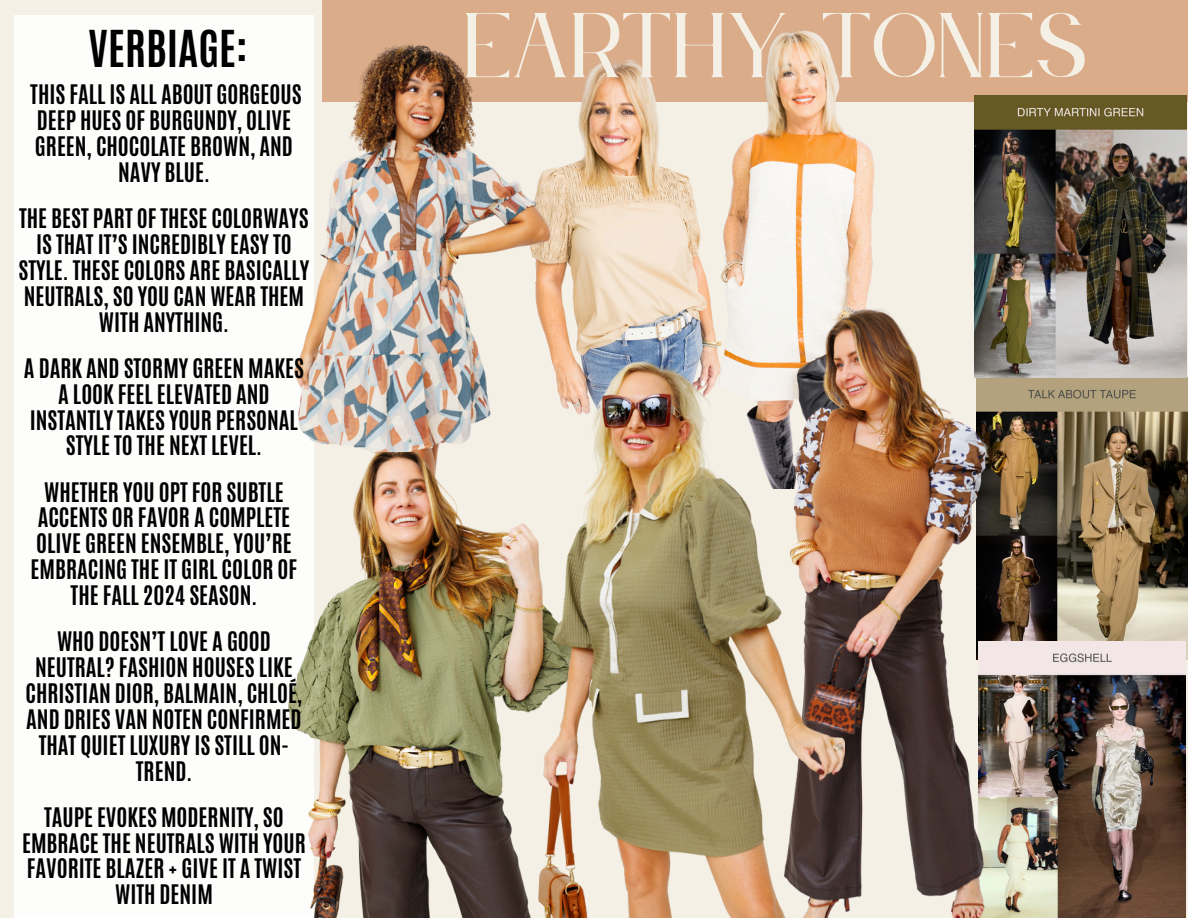
<style>
.page{position:relative;width:1188px;height:918px;background:#fff}
.page>*{position:absolute;margin:0;border:0;box-sizing:border-box;transform-origin:0 0}
.t1{font:80.55px "Le Jour Serif";color:#f5f0e6}
.t2{font:700 42.45px "Antonio";color:#000}
.t3{font:700 22.5px/25.8px "Antonio";color:#000;text-align:center}
</style>
<div class="page">
<div style="left:323px;top:0;width:865px;height:102px;background:#daac89"></div>
<img style="left:576px;top:59px;width:71px;height:286px">
<img style="left:1063px;top:377px;width:125px;height:283px">
<img style="left:982px;top:96px;width:204px;height:281px">
<img style="left:1063px;top:641px;width:122px;height:277px">
<img style="left:647px;top:30px;width:335px;height:315px">
<img style="left:272px;top:0;width:304px;height:453px">
<img style="left:288px;top:453px;width:189px;height:464px">
<img style="left:661px;top:270px;width:402px;height:648px">
<img style="left:477px;top:345px;width:368px;height:573px">
<h2 class="t2" style="left:88px;top:19px;width:161px">VERBIAGE:</h2>
<p class="t3" style="left:30px;top:82px;width:273px">THIS FALL IS ALL ABOUT GORGEOUS<br>DEEP HUES OF BURGUNDY, OLIVE<br>GREEN, CHOCOLATE BROWN, AND<br>NAVY BLUE.</p>
<p class="t3" style="left:18px;top:206px;width:292px">THE BEST PART OF THESE COLORWAYS<br>IS THAT IT’S INCREDIBLY EASY TO<br>STYLE. THESE COLORS ARE BASICALLY<br>NEUTRALS, SO YOU CAN WEAR THEM<br>WITH ANYTHING.</p>
<p class="t3" style="left:24px;top:355px;width:281px">A DARK AND STORMY GREEN MAKES<br>A LOOK FEEL ELEVATED AND<br>INSTANTLY TAKES YOUR PERSONAL<br>STYLE TO THE NEXT LEVEL.</p>
<p class="t3" style="left:31px;top:479px;width:268px">WHETHER YOU OPT FOR SUBTLE<br>ACCENTS OR FAVOR A COMPLETE<br>OLIVE GREEN ENSEMBLE, YOU’RE<br>EMBRACING THE IT GIRL COLOR OF<br>THE FALL 2024 SEASON.</p>
<p class="t3" style="left:26px;top:629px;width:278px">WHO DOESN’T LOVE A GOOD<br>NEUTRAL? FASHION HOUSES LIKE<br>CHRISTIAN DIOR, BALMAIN, CHLOÉ,<br>AND DRIES VAN NOTEN CONFIRMED<br>THAT QUIET LUXURY IS STILL ON-<br>TREND.</p>
<p class="t3" style="left:22px;top:804px;width:285px">TAUPE EVOKES MODERNITY, SO<br>EMBRACE THE NEUTRALS WITH YOUR<br>FAVORITE BLAZER + GIVE IT A TWIST<br>WITH DENIM</p>
<p class="t1" style="left:465px;top:2px;width:625px">EARTHY TONES</p>
</div>
